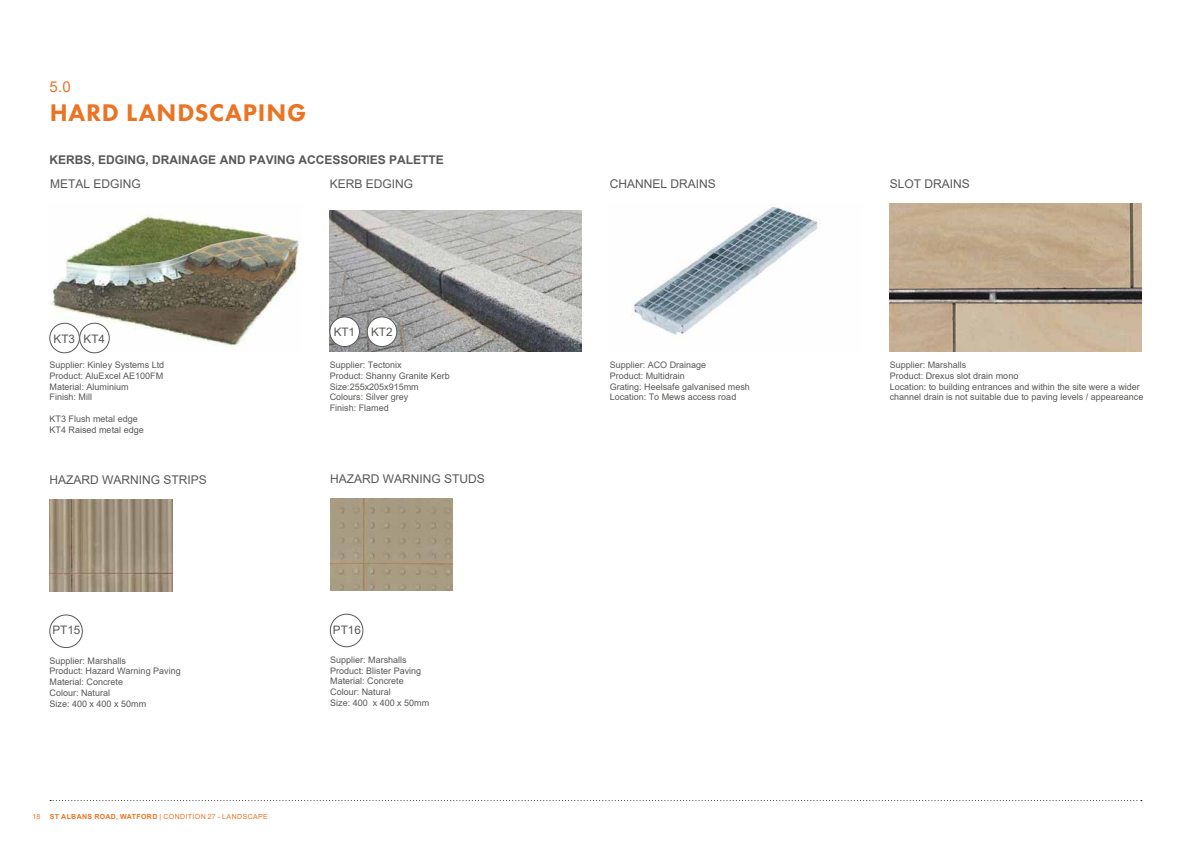
<style>
.page{position:relative;width:1191px;height:842px;background:#fff}
.page>*{position:absolute;margin:0;border:0;box-sizing:border-box;transform-origin:0 0}
.t1{font:800 25px "Futura PT";letter-spacing:.03em;color:#eb7324}
.t2{font:15px "Arial";color:#eb7324}
.t3{font:12px "Arial";color:#575956}
.t4{font:700 12px "Arial";color:#575956}
.t5{font:11.7px "Arial";color:#575956}
.t6{font:9px/10.8px "Arial";color:#575956}
.t7{font:7px "Arial";letter-spacing:.055em;color:#eb7324}
.s1{font-weight:700}
</style>
<div class="page">
<svg style="left:50px;top:800px;width:1091px;height:1px"></svg>
<img style="left:50px;top:214px;width:250px;height:138px">
<div style="left:50px;top:323px;width:29px;height:30px;background:#fff;border-radius:50%"></div>
<div style="left:50px;top:323px;width:30px;height:30px;border:1px solid #575956;border-radius:50%"></div>
<div style="left:80px;top:323px;width:29px;height:30px;background:#fff;border-radius:50%"></div>
<div style="left:80px;top:323px;width:29px;height:30px;border:1px solid #575956;border-radius:50%"></div>
<img style="left:631px;top:206px;width:187px;height:129px">
<img style="left:889px;top:204px;width:252px;height:148px">
<img style="left:330px;top:211px;width:251px;height:141px">
<div style="left:330px;top:317px;width:29px;height:29px;background:#fff;border-radius:50%"></div>
<div style="left:330px;top:317px;width:29px;height:30px;border:1px solid #575956;border-radius:50%"></div>
<div style="left:367px;top:317px;width:30px;height:29px;background:#fff;border-radius:50%"></div>
<div style="left:367px;top:317px;width:30px;height:30px;border:1px solid #575956;border-radius:50%"></div>
<img style="left:330px;top:498px;width:123px;height:92px">
<img style="left:50px;top:499px;width:122px;height:92px">
<div style="left:330px;top:614px;width:33px;height:33px;border:1px solid #575956;border-radius:50%"></div>
<div style="left:50px;top:615px;width:32px;height:33px;border:1px solid #575956;border-radius:50%"></div>
<h2 class="t2" style="left:50px;top:76px;width:23px">5.0</h2>
<h1 class="t1" style="left:50px;top:97px;width:258px">HARD LANDSCAPING</h1>
<h3 class="t4" style="left:50px;top:152px;width:396px">KERBS, EDGING, DRAINAGE AND PAVING ACCESSORIES PALETTE</h3>
<h3 class="t3" style="left:50px;top:176px;width:92px">METAL EDGING</h3>
<h3 class="t3" style="left:330px;top:176px;width:85px">KERB EDGING</h3>
<h3 class="t3" style="left:609px;top:176px;width:108px">CHANNEL DRAINS</h3>
<h3 class="t3" style="left:889px;top:176px;width:82px">SLOT DRAINS</h3>
<p class="t5" style="left:54px;top:330px;width:53px">KT3 KT4</p>
<p class="t6" style="left:50px;top:359px;width:116px">Supplier: Kinley Systems Ltd<br>Product: AluExcel AE100FM<br>Material: Aluminium<br>Finish: Mill</p>
<p class="t6" style="left:50px;top:413px;width:96px">KT3 Flush metal edge<br>KT4 Raised metal edge</p>
<p class="t5" style="left:334px;top:324px;width:23px">KT1</p>
<p class="t5" style="left:371px;top:324px;width:23px">KT2</p>
<p class="t6" style="left:330px;top:359px;width:122px">Supplier: Tectonix<br>Product: Shanny Granite Kerb<br>Size:255x205x915mm<br>Colours: Silver grey<br>Finish: Flamed</p>
<h3 class="t3" style="left:50px;top:471px;width:159px">HAZARD WARNING STRIPS</h3>
<h3 class="t3" style="left:330px;top:471px;width:156px">HAZARD WARNING STUDS</h3>
<p class="t5" style="left:52px;top:622px;width:29px">PT15</p>
<p class="t5" style="left:333px;top:621px;width:29px">PT16</p>
<p class="t6" style="left:50px;top:655px;width:133px">Supplier: Marshalls<br>Product: Hazard Warning Paving<br>Material: Concrete<br>Colour: Natural<br>Size: 400 x 400 x 50mm</p>
<p class="t7" style="left:33px;top:811px;width:9px">18</p>
<p class="t7" style="left:50px;top:811px;width:220px"><span class="s1">ST ALBANS ROAD, WATFORD</span> | CONDITION 27 - LANDSCAPE</p>
<p class="t6" style="left:330px;top:654px;width:101px">Supplier: Marshalls<br>Product: Blister Paving<br>Material: Concrete<br>Colour: Natural<br>Size: 400 x 400 x 50mm</p>
<p class="t6" style="left:610px;top:359px;width:142px">Supplier: ACO Drainage<br>Product: Multidrain<br>Grating: Heelsafe galvanised mesh<br>Location: To Mews access road</p>
<p class="t6" style="left:889px;top:359px;width:255px">Supplier: Marshalls<br>Product: Drexus slot drain mono<br>Location: to building entrances and within the site were a wider channel drain is not suitable due to paving levels / appeareance</p>
</div>
